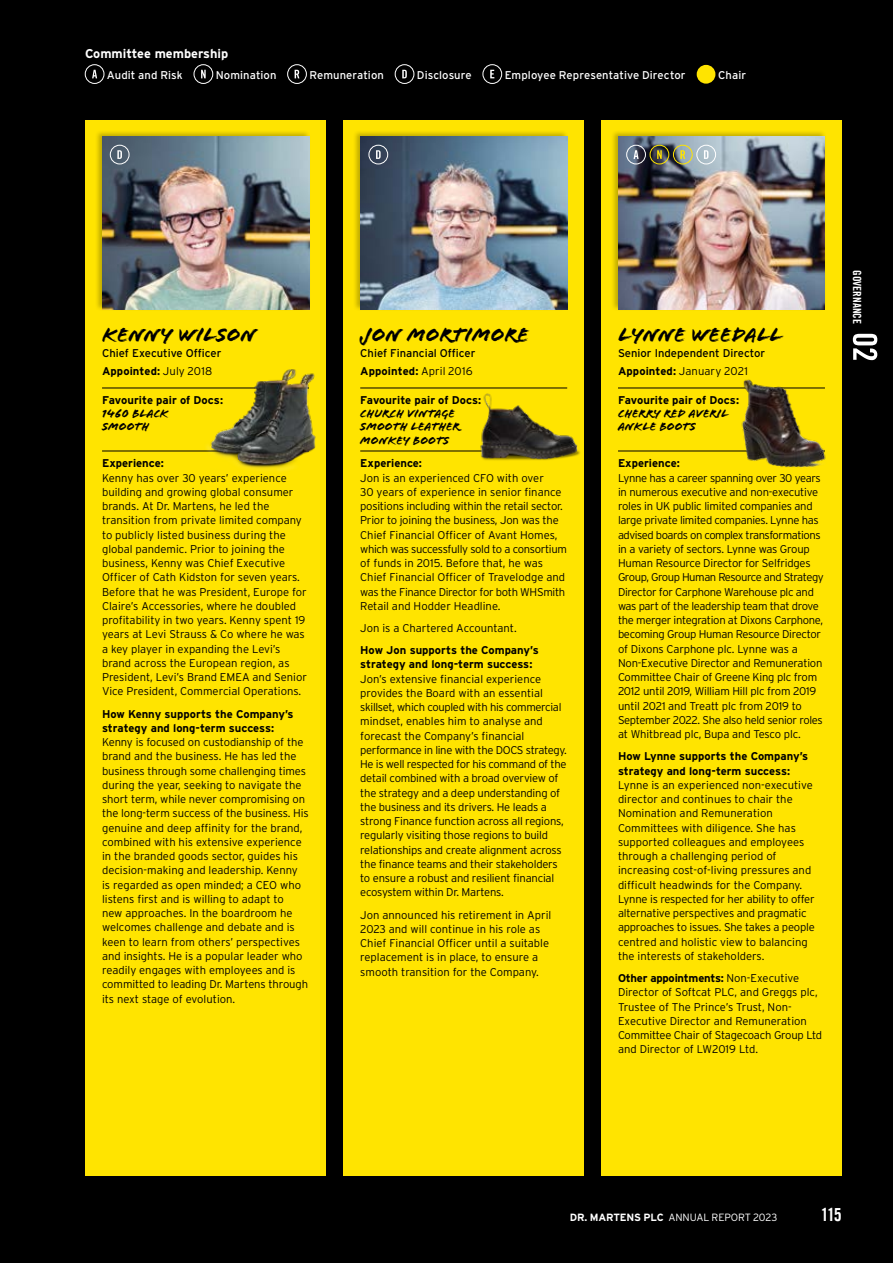
<style>
.page{position:relative;width:893px;height:1263px;background:#000}
.page>*{position:absolute;margin:0;border:0;box-sizing:border-box;transform-origin:0 0}
.t1{font:21px "Flood Std";color:#000}
.t2{font:18px "Trade Gothic LT Com Bd Cn 20";color:#fff}
.t3{font:700 12.75px "Interstate";color:#fff}
.t4{font:12px/13.5px "Flood Std";color:#000}
.t5{font:300 11.25px/14.2px "Interstate";letter-spacing:-.01em;color:#000}
.t6{font:300 11.25px/14.2px "Interstate";letter-spacing:-.03em;color:#000}
.t7{font:700 11.25px/14.2px "Interstate";color:#000}
.t8{font:11.25px/18px "Interstate";color:#000}
.t9{font:11.25px "Interstate";letter-spacing:.005em;color:#fff}
.t10{font:11.25px "Trade Gothic LT Com Bd Cn 20";color:#fff}
.t11{font:300 10.5px "Interstate";letter-spacing:-.015em;color:#fff}
.s1{font-weight:700}
.s2{font-weight:300}
</style>
<div class="page">
<div style="left:85px;top:121px;width:241px;height:1055px;background:#ffe400"></div>
<div style="left:94px;top:129px;width:216px;height:182px;background:#000;opacity:.25"></div>
<img style="left:102px;top:136px;width:207px;height:174px">
<div style="left:343px;top:121px;width:241px;height:1055px;background:#ffe400"></div>
<div style="left:352px;top:129px;width:216px;height:182px;background:#000;opacity:.25"></div>
<img style="left:360px;top:136px;width:207px;height:174px">
<svg style="left:376px;top:150px;width:5px;height:9px"></svg>
<div style="left:369px;top:145px;width:19px;height:19px;border:1px solid #fff;border-radius:50%"></div>
<div style="left:601px;top:121px;width:241px;height:1055px;background:#ffe400"></div>
<div style="left:610px;top:129px;width:216px;height:182px;background:#000;opacity:.25"></div>
<img style="left:618px;top:136px;width:207px;height:174px">
<svg style="left:634px;top:150px;width:5px;height:9px"></svg>
<div style="left:626px;top:145px;width:20px;height:19px;border:1px solid #fff;border-radius:50%"></div>
<svg style="left:657px;top:150px;width:5px;height:9px"></svg>
<div style="left:650px;top:145px;width:19px;height:19px;border:1px solid #ffe400;border-radius:50%"></div>
<svg style="left:680px;top:150px;width:5px;height:9px"></svg>
<div style="left:673px;top:145px;width:19px;height:19px;border:1px solid #ffe400;border-radius:50%"></div>
<svg style="left:704px;top:150px;width:4px;height:9px"></svg>
<div style="left:697px;top:145px;width:19px;height:19px;border:1px solid #fff;border-radius:50%"></div>
<svg style="left:117px;top:150px;width:5px;height:9px"></svg>
<div style="left:110px;top:145px;width:19px;height:19px;border:1px solid #fff;border-radius:50%"></div>
<svg style="left:92px;top:70px;width:5px;height:8px"></svg>
<div style="left:85px;top:64px;width:19px;height:20px;border:1px solid #fff;border-radius:50%"></div>
<svg style="left:201px;top:70px;width:5px;height:8px"></svg>
<div style="left:194px;top:64px;width:19px;height:20px;border:1px solid #fff;border-radius:50%"></div>
<svg style="left:288px;top:65px;width:18px;height:18px"></svg>
<svg style="left:295px;top:70px;width:4px;height:8px"></svg>
<div style="left:287px;top:64px;width:20px;height:20px;border:1px solid #fff;border-radius:50%"></div>
<svg style="left:402px;top:70px;width:5px;height:8px"></svg>
<div style="left:395px;top:64px;width:19px;height:20px;border:1px solid #fff;border-radius:50%"></div>
<svg style="left:483px;top:65px;width:19px;height:18px"></svg>
<svg style="left:490px;top:70px;width:4px;height:8px"></svg>
<div style="left:483px;top:64px;width:19px;height:20px;border:1px solid #fff;border-radius:50%"></div>
<div style="left:697px;top:65px;width:18px;height:19px;background:#ffe400;border-radius:50%"></div>
<hr style="left:102px;top:388px;width:207px;height:1px;background:#000">
<hr style="left:102px;top:451px;width:207px;height:1px;background:#000">
<img style="left:199px;top:369px;width:117px;height:103px">
<hr style="left:360px;top:388px;width:207px;height:1px;background:#000">
<hr style="left:360px;top:451px;width:207px;height:1px;background:#000">
<img style="left:476px;top:393px;width:104px;height:68px">
<hr style="left:618px;top:388px;width:207px;height:1px;background:#000">
<hr style="left:618px;top:451px;width:207px;height:1px;background:#000">
<img style="left:733px;top:379px;width:93px;height:89px">
<svg style="left:853px;top:334px;width:24px;height:26px"></svg>
<p class="t3" style="left:85px;top:46px;width:145px">Committee membership</p>
<p class="t9" style="left:107px;top:68px;width:77px">Audit and Risk</p>
<p class="t9" style="left:216px;top:68px;width:62px">Nomination</p>
<p class="t9" style="left:309px;top:68px;width:76px">Remuneration</p>
<p class="t9" style="left:417px;top:68px;width:56px">Disclosure</p>
<p class="t9" style="left:505px;top:68px;width:182px">Employee Representative Director</p>
<p class="t9" style="left:718px;top:68px;width:29px">Chair</p>
<p class="t10" style="left:864px;top:270px;width:55px;rotate:90deg">GOVERNANCE</p>
<h1 class="t1" style="left:102px;top:323px;width:156px">KENNY WILSON</h1>
<h1 class="t1" style="left:360px;top:323px;width:170px">JON MORTIMORE</h1>
<h1 class="t1" style="left:618px;top:323px;width:166px">LYNNE WEEDALL</h1>
<p class="t8" style="left:102px;top:344px;width:121px">Chief Executive Officer<br><span class="s1">Appointed:</span> <span class="s2">July 2018</span></p>
<p class="t8" style="left:360px;top:344px;width:117px">Chief Financial Officer<br><span class="s1">Appointed:</span> <span class="s2">April 2016</span></p>
<p class="t8" style="left:618px;top:344px;width:149px">Senior Independent Director<br><span class="s1">Appointed:</span> <span class="s2">January 2021</span></p>
<p class="t7" style="left:102px;top:393px;width:123px">Favourite pair of Docs:</p>
<p class="t4" style="left:102px;top:407px;width:68px">1460 BLACK<br>SMOOTH</p>
<p class="t7" style="left:102px;top:456px;width:63px">Experience:</p>
<p class="t5" style="left:102px;top:470px;width:206px">Kenny has over 30 years’ experience building and growing global consumer brands. At Dr. Martens, he led the transition from private limited company to publicly listed business during the global pandemic. Prior to joining the business, Kenny was Chief Executive Officer of Cath Kidston for seven years.<br>Before that he was President, Europe for Claire’s Accessories, where he doubled profitability in two years. Kenny spent 19 years at Levi Strauss &amp; Co where he was a key player in expanding the Levi’s brand across the European region, as President, Levi’s Brand EMEA and Senior Vice President, Commercial Operations.</p>
<p class="t7" style="left:102px;top:706px;width:193px">How Kenny supports the Company’s strategy and long-term success:</p>
<p class="t5" style="left:102px;top:735px;width:208px">Kenny is focused on custodianship of the brand and the business. He has led the business through some challenging times during the year, seeking to navigate the short term, while never compromising on the long-term success of the business. His genuine and deep affinity for the brand, combined with his extensive experience in the branded goods sector, guides his decision-making and leadership. Kenny<br>is regarded as open minded; a CEO who listens first and is willing to adapt to<br>new approaches. In the boardroom he welcomes challenge and debate and is keen to learn from others’ perspectives and insights. He is a popular leader who readily engages with employees and is committed to leading Dr. Martens through its next stage of evolution.</p>
<p class="t7" style="left:360px;top:393px;width:123px">Favourite pair of Docs:</p>
<p class="t4" style="left:360px;top:407px;width:101px">CHURCH VINTAGE<br>SMOOTH LEATHER<br>MONKEY BOOTS</p>
<p class="t7" style="left:360px;top:456px;width:63px">Experience:</p>
<p class="t5" style="left:360px;top:470px;width:208px">Jon is an experienced CFO with over<br>30 years of experience in senior finance positions including within the retail sector.<br>Prior to joining the business, Jon was the Chief Financial Officer of Avant Homes, which was successfully sold to a consortium of funds in 2015. Before that, he was Chief Financial Officer of Travelodge and was the Finance Director for both WHSmith Retail and Hodder Headline.</p>
<p class="t5" style="left:360px;top:621px;width:158px">Jon is a Chartered Accountant.</p>
<p class="t7" style="left:360px;top:643px;width:180px">How Jon supports the Company’s strategy and long-term success:</p>
<p class="t5" style="left:360px;top:671px;width:208px">Jon’s extensive financial experience provides the Board with an essential skillset, which coupled with his commercial mindset, enables him to analyse and forecast the Company’s financial performance in line with the DOCS strategy.<br>He is well respected for his command of the detail combined with a broad overview of the strategy and a deep understanding of the business and its drivers. He leads a strong Finance function across all regions, regularly visiting those regions to build relationships and create alignment across the finance teams and their stakeholders to ensure a robust and resilient financial ecosystem within Dr. Martens.</p>
<p class="t5" style="left:360px;top:907px;width:193px">Jon announced his retirement in April 2023 and will continue in his role as Chief Financial Officer until a suitable replacement is in place, to ensure a smooth transition for the Company.</p>
<p class="t7" style="left:618px;top:393px;width:123px">Favourite pair of Docs:</p>
<p class="t4" style="left:618px;top:407px;width:112px">CHERRY RED AVERIL<br>ANKLE BOOTS</p>
<p class="t7" style="left:618px;top:456px;width:63px">Experience:</p>
<p class="t6" style="left:618px;top:470px;width:207px">Lynne has a career spanning over 30 years in numerous executive and non-executive roles in UK public limited companies and large private limited companies. Lynne has advised boards on complex transformations in a variety of sectors. Lynne was Group Human Resource Director for Selfridges Group, Group Human Resource and Strategy Director for Carphone Warehouse plc and was part of the leadership team that drove the merger integration at Dixons Carphone, becoming Group Human Resource Director of Dixons Carphone plc. Lynne was a Non-Executive Director and Remuneration Committee Chair of Greene King plc from 2012 until 2019, William Hill plc from 2019 until 2021 and Treatt plc from 2019 to September 2022. She also held senior roles at Whitbread plc, Bupa and Tesco plc.</p>
<p class="t7" style="left:618px;top:749px;width:192px">How Lynne supports the Company’s strategy and long-term success:</p>
<p class="t5" style="left:618px;top:778px;width:198px">Lynne is an experienced non-executive director and continues to chair the Nomination and Remuneration Committees with diligence. She has supported colleagues and employees through a challenging period of increasing cost-of-living pressures and difficult headwinds for the Company.<br>Lynne is respected for her ability to offer alternative perspectives and pragmatic approaches to issues. She takes a people centred and holistic view to balancing the interests of stakeholders.</p>
<p class="t5" style="left:618px;top:971px;width:206px"><span class="s1">Other appointments:</span> Non-Executive Director of Softcat PLC, and Greggs plc, Trustee of The Prince’s Trust, Non-Executive Director and Remuneration Committee Chair of Stagecoach Group Ltd and Director of LW2019 Ltd.</p>
<p class="t11" style="left:570px;top:1211px;width:209px"><span class="s1">DR. MARTENS PLC</span> ANNUAL REPORT 2023</p>
<h2 class="t2" style="left:821px;top:1204px;width:23px">115</h2>
</div>
